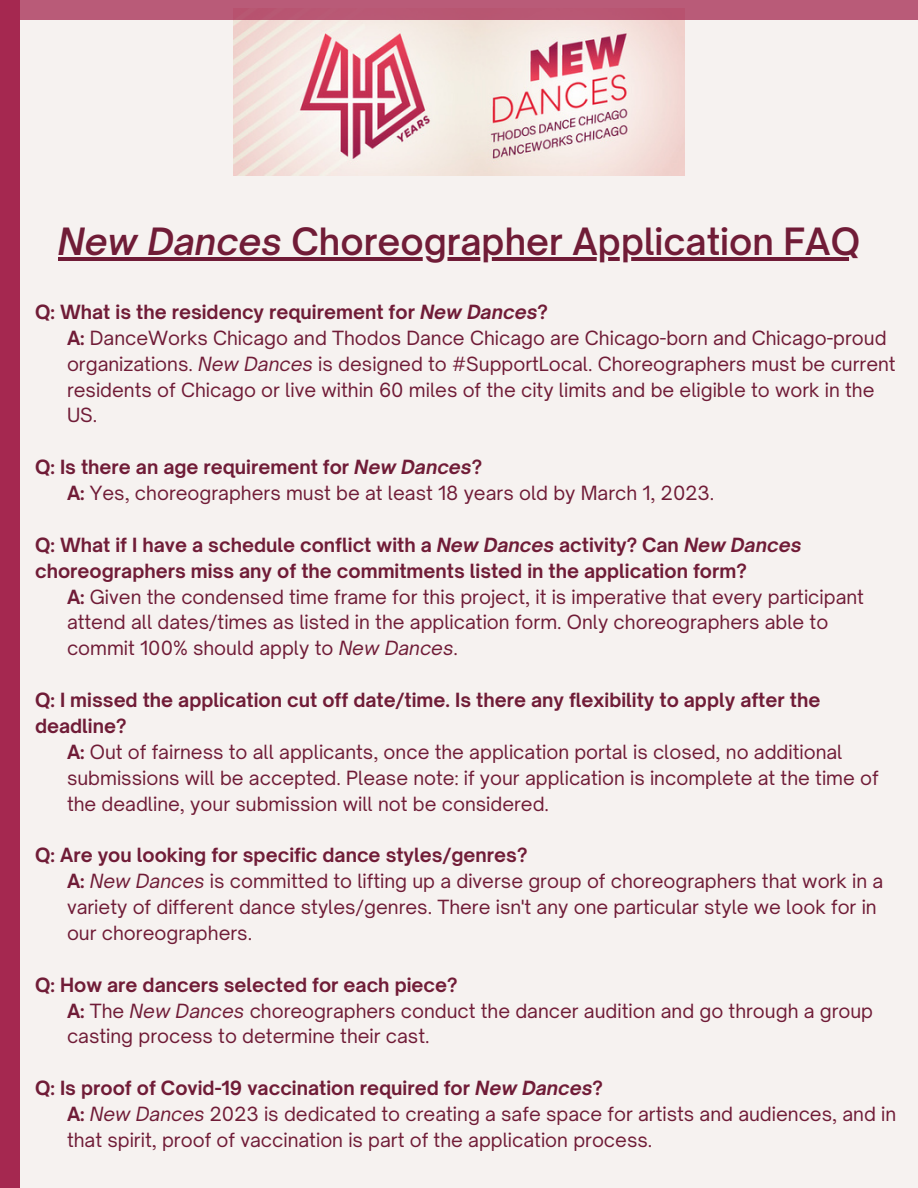
<style>
.page{position:relative;width:918px;height:1188px;background:#f6f2f0}
.page>*{position:absolute;margin:0;border:0;box-sizing:border-box;transform-origin:0 0}
.t1{font:600 36px "Open Sauce One";color:#701c37}
.t2{font:18.75px/25.8px "Open Sauce One";color:#701c37}
.t3{font:700 18.75px/25.8px "Open Sauce One";color:#701c37}
.s1{font-style:italic}
.s2{font-weight:700}
.s3{font-weight:700;font-style:italic}
</style>
<div class="page">
<div style="left:0;top:0;width:20px;height:1188px;background:#a52850"></div>
<img style="left:233px;top:20px;width:451px;height:156px">
<div style="left:0;top:0;width:918px;height:20px;background:#b95b78"></div>
<hr style="left:58px;top:257px;width:234px;height:3px;background:#701c37">
<hr style="left:292px;top:257px;width:568px;height:3px;background:#701c37">
<h1 class="t1" style="left:58px;top:219px;width:804px"><span class="s1">New Dances</span> Choreographer Application FAQ</h1>
<p class="t2" style="left:67px;top:299px;width:830px;text-indent:-32px"><span class="s2">Q: What is the residency requirement for</span> <span class="s3">New Dances</span><span class="s2">?<br>A:</span> DanceWorks Chicago and Thodos Dance Chicago are Chicago-born and Chicago-proud organizations. <span class="s1">New Dances</span> is designed to #SupportLocal. Choreographers must be current residents of Chicago or live within 60 miles of the city limits and be eligible to work in the US.</p>
<p class="t2" style="left:67px;top:454px;width:649px;text-indent:-32px"><span class="s2">Q: Is there an age requirement for</span> <span class="s3">New Dances</span><span class="s2">?<br>A:</span> Yes, choreographers must be at least 18 years old by March 1, 2023.</p>
<p class="t3" style="left:35px;top:532px;width:768px">Q: What if I have a schedule conflict with a <span class="s1">New Dances</span> activity? Can <span class="s1">New Dances </span>choreographers miss any of the commitments listed in the application form?</p>
<p class="t2" style="left:67px;top:584px;width:799px"><span class="s2">A:</span> Given the condensed time frame for this project, it is imperative that every participant attend all dates/times as listed in the application form. Only choreographers able to commit 100% should apply to <span class="s1">New Dances</span>.</p>
<p class="t3" style="left:35px;top:687px;width:787px">Q: I missed the application cut off date/time. Is there any flexibility to apply after the deadline?</p>
<p class="t2" style="left:67px;top:739px;width:813px"><span class="s2">A:</span> Out of fairness to all applicants, once the application portal is closed, no additional submissions will be accepted. Please note: if your application is incomplete at the time of the deadline, your submission will not be considered.</p>
<p class="t2" style="left:67px;top:842px;width:818px;text-indent:-32px"><span class="s2">Q: Are you looking for specific dance styles/genres?<br>A:</span> <span class="s1">New Dances</span> is committed to lifting up a diverse group of choreographers that work in a variety of different dance styles/genres. There isn't any one particular style we look for in our choreographers.</p>
<p class="t2" style="left:67px;top:972px;width:808px;text-indent:-32px"><span class="s2">Q: How are dancers selected for each piece?<br>A:</span> The <span class="s1">New Dances</span> choreographers conduct the dancer audition and go through a group casting process to determine their cast.</p>
<p class="t2" style="left:67px;top:1075px;width:831px;text-indent:-32px"><span class="s2">Q: Is proof of Covid-19 vaccination required for</span> <span class="s3">New Dances</span><span class="s2">?<br>A:</span> <span class="s1">New Dances</span> 2023 is dedicated to creating a safe space for artists and audiences, and in that spirit, proof of vaccination is part of the application process.</p>
</div>
